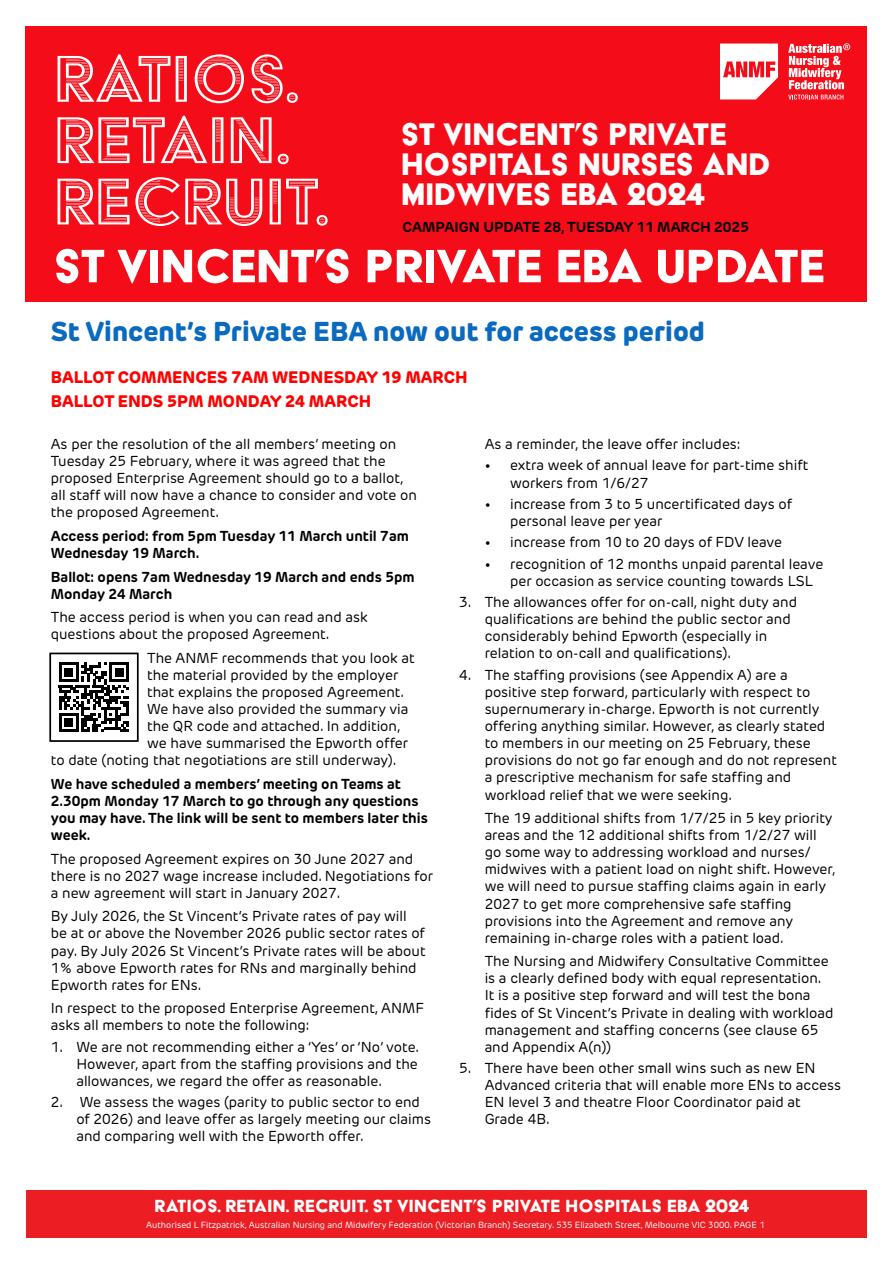
<style>
.page{position:relative;width:893px;height:1263px;background:#fff}
.page>*{position:absolute;margin:0;border:0;box-sizing:border-box;transform-origin:0 0}
.t1{font:76.35px/61.3px "Acier BAT Text Gris";color:#fff}
.t2{font:54px "Acier BAT Text Solid";color:#fff}
.t3{font:36px/30px "Acier BAT Text Solid";color:#fff}
.t4{font:800 27px "New Rubrik Edge";color:#0a6abf}
.t5{font:20.25px "Acier BAT Text Solid";letter-spacing:.01em;color:#fff}
.t6{font:800 16.5px/24px "New Rubrik Edge";color:#f00}
.t7{font:14.25px/17.1px "New Rubrik Edge";color:#000}
.t8{font:700 14.25px/17.1px "New Rubrik Edge";color:#000}
.t9{font:8.85px "New Rubrik Edge";color:#fff}
</style>
<div class="page">
<div style="left:26px;top:26px;width:841px;height:276px;background:#f40d18"></div>
<svg style="left:788px;top:95px;width:55px;height:5px"></svg>
<svg style="left:720px;top:44px;width:58px;height:55px"></svg>
<svg style="left:788px;top:43px;width:62px;height:46px"></svg>
<div style="left:26px;top:1190px;width:841px;height:47px;background:#ed1d24"></div>
<svg style="left:59px;top:662px;width:70px;height:70px"></svg>
<hr style="left:59px;top:729px;width:20px;height:3px;background:#000">
<div style="left:65px;top:718px;width:8px;height:9px;background:#000"></div>
<div style="left:49px;top:653px;width:90px;height:89px;border:2px solid #000"></div>
<h1 class="t1" style="left:54px;top:47px;width:278px">RATIOS.<br>RETAIN.<br>RECRUIT.</h1>
<h2 class="t2" style="left:54px;top:237px;width:772px">ST VINCENT’S PRIVATE EBA UPDATE</h2>
<h3 class="t3" style="left:401px;top:119px;width:371px">ST VINCENT’S PRIVATE<br>HOSPITALS NURSES AND<br>MIDWIVES EBA 2024</h3>
<p class="t8" style="left:403px;top:219px;width:348px">CAMPAIGN UPDATE 28, TUESDAY 11 MARCH 2025</p>
<h3 class="t4" style="left:51px;top:315px;width:656px">St Vincent’s Private EBA now out for access period</h3>
<p class="t6" style="left:51px;top:365px;width:418px">BALLOT COMMENCES 7AM WEDNESDAY 19 MARCH<br>BALLOT ENDS 5PM MONDAY 24 MARCH</p>
<p class="t7" style="left:51px;top:435px;width:368px">As per the resolution of the all members’ meeting on Tuesday 25 February, where it was agreed that the proposed Enterprise Agreement should go to a ballot, all staff will now have a chance to consider and vote on the proposed Agreement.</p>
<p class="t8" style="left:51px;top:527px;width:360px">Access period: from 5pm Tuesday 11 March until 7am<br>Wednesday 19 March.</p>
<p class="t8" style="left:51px;top:568px;width:365px">Ballot: opens 7am Wednesday 19 March and ends 5pm<br>Monday 24 March</p>
<p class="t7" style="left:51px;top:609px;width:318px">The access period is when you can read and ask questions about the proposed Agreement.</p>
<p class="t7" style="left:147px;top:649px;width:269px">The ANMF recommends that you look at</p>
<p class="t7" style="left:147px;top:666px;width:253px">the material provided by the employer</p>
<p class="t7" style="left:147px;top:683px;width:258px">that explains the proposed Agreement.</p>
<p class="t7" style="left:147px;top:700px;width:263px">We have also provided the summary via</p>
<p class="t7" style="left:147px;top:717px;width:255px">the QR code and attached. In addition,</p>
<p class="t7" style="left:147px;top:735px;width:263px">we have summarised the Epworth offer</p>
<p class="t7" style="left:51px;top:752px;width:347px">to date (noting that negotiations are still underway).</p>
<p class="t8" style="left:51px;top:775px;width:379px">We have scheduled a members’ meeting on Teams at 2.30pm Monday 17 March to go through any questions you may have. The link will be sent to members later this week.</p>
<p class="t7" style="left:51px;top:850px;width:384px">The proposed Agreement expires on 30 June 2027 and there is no 2027 wage increase included. Negotiations for a new agreement will start in January 2027.</p>
<p class="t7" style="left:51px;top:908px;width:376px">By July 2026, the St Vincent’s Private rates of pay will be at or above the November 2026 public sector rates of pay. By July 2026 St Vincent’s Private rates will be about 1% above Epworth rates for RNs and marginally behind Epworth rates for ENs.</p>
<p class="t7" style="left:51px;top:1000px;width:375px">In respect to the proposed Enterprise Agreement, ANMF asks all members to note the following:</p>
<p class="t7" style="left:76px;top:1038px;width:344px;text-align:justify;text-indent:-26px">1. We are not recommending either a ‘Yes’ or ‘No’ vote.<br>However, apart from the staffing provisions and the allowances, we regard the offer as reasonable.</p>
<p class="t7" style="left:76px;top:1094px;width:356px;text-indent:-26px">2. We assess the wages (parity to public sector to end of 2026) and leave offer as largely meeting our claims and comparing well with the Epworth offer.</p>
<p class="t7" style="left:485px;top:435px;width:257px">As a reminder, the leave offer includes:</p>
<p class="t7" style="left:510px;top:457px;width:300px;text-indent:-26px">• extra week of annual leave for part-time shift workers from 1/6/27</p>
<p class="t7" style="left:510px;top:495px;width:283px;text-indent:-26px">• increase from 3 to 5 uncertificated days of personal leave per year</p>
<p class="t7" style="left:485px;top:534px;width:299px">• increase from 10 to 20 days of FDV leave</p>
<p class="t7" style="left:510px;top:555px;width:315px;text-indent:-26px">• recognition of 12 months unpaid parental leave per occasion as service counting towards LSL</p>
<p class="t7" style="left:485px;top:594px;width:314px;text-indent:-26px">3. The allowances offer for on-call, night duty and qualifications are behind the public sector and considerably behind Epworth (especially in relation to on-call and qualifications).</p>
<p class="t7" style="left:485px;top:666px;width:354px;text-indent:-26px">4. The staffing provisions (see Appendix A) are a positive step forward, particularly with respect to supernumerary in-charge. Epworth is not currently offering anything similar. However, as clearly stated to members in our meeting on 25 February, these provisions do not go far enough and do not represent a prescriptive mechanism for safe staffing and workload relief that we were seeking.</p>
<p class="t7" style="left:485px;top:809px;width:353px">The 19 additional shifts from 1/7/25 in 5 key priority areas and the 12 additional shifts from 1/2/27 will go some way to addressing workload and nurses/ midwives with a patient load on night shift. However, we will need to pursue staffing claims again in early 2027 to get more comprehensive safe staffing provisions into the Agreement and remove any remaining in-charge roles with a patient load.</p>
<p class="t7" style="left:485px;top:953px;width:350px">The Nursing and Midwifery Consultative Committee is a clearly defined body with equal representation.<br>It is a positive step forward and will test the bona fides of St Vincent’s Private in dealing with workload management and staffing concerns (see clause 65 and Appendix A(n))</p>
<p class="t7" style="left:485px;top:1059px;width:358px;text-indent:-26px">5. There have been other small wins such as new EN Advanced criteria that will enable more ENs to access EN level 3 and theatre Floor Coordinator paid at Grade 4B.</p>
<h3 class="t5" style="left:155px;top:1195px;width:597px">RATIOS. RETAIN. RECRUIT. ST VINCENT’S PRIVATE HOSPITALS EBA 2024</h3>
<p class="t9" style="left:146px;top:1219px;width:620px">Authorised L Fitzpatrick, Australian Nursing and Midwifery Federation (Victorian Branch) Secretary. 535 Elizabeth Street, Melbourne VIC 3000. PAGE 1</p>
</div>
